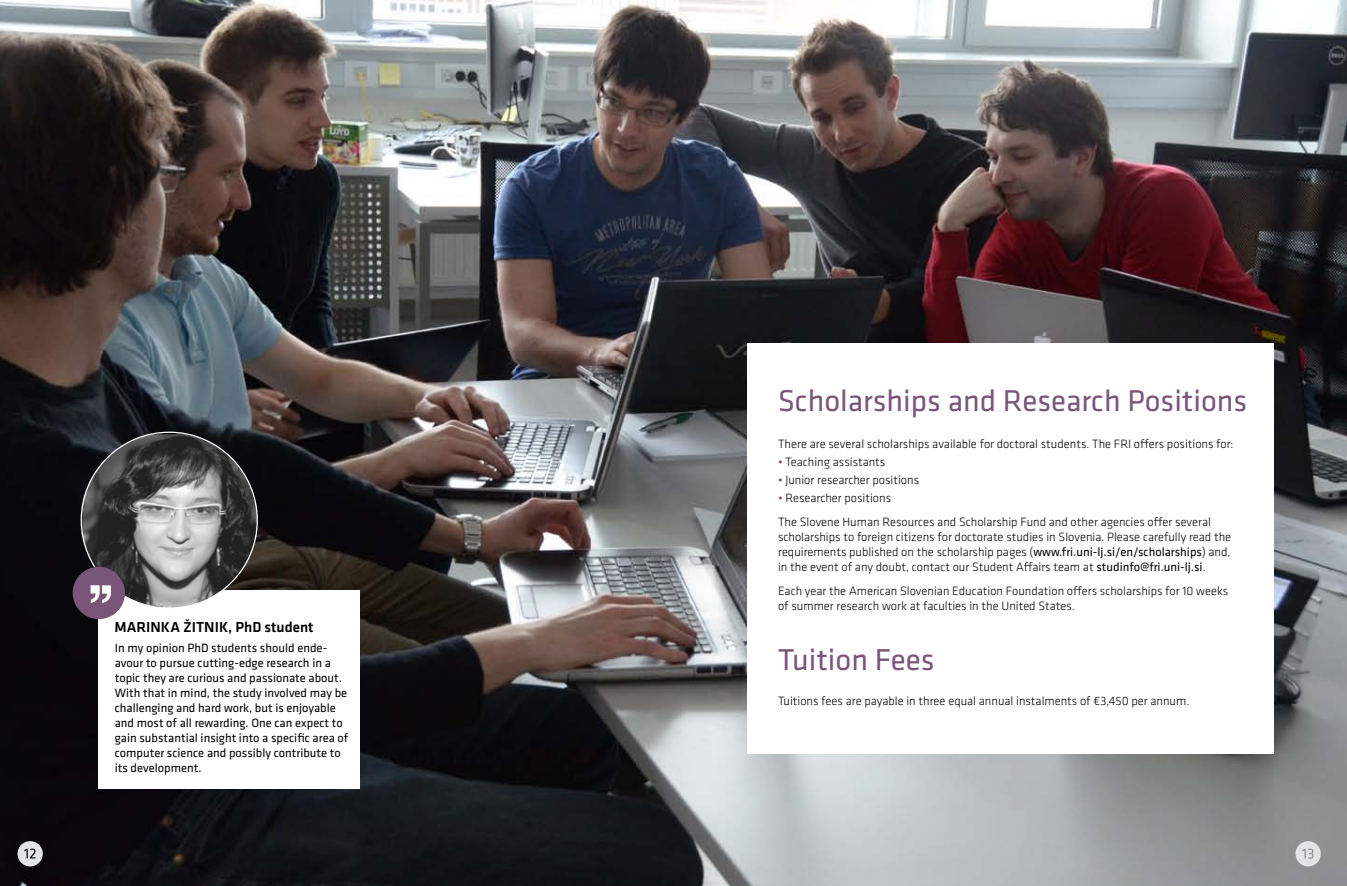
<style>
.page{position:relative;width:1347px;height:886px;background:#fff}
.page>*{position:absolute;margin:0;border:0;box-sizing:border-box;transform-origin:0 0}
.t1{font:31.25px "Klavika";color:#7a557a}
.t2{font:500 15px "Klavika";color:#000}
.t3{font:300 12.5px/15px "Klavika";color:#000}
.t4{font:12.5px/15px "Klavika";color:#000}
.s1{font-weight:400;color:#7a557a}
.s2{font-weight:400}
</style>
<div class="page">
<img style="left:0;top:0;width:1346px;height:886px">
<div style="left:747px;top:343px;width:526px;height:410px;background:#fff"></div>
<div style="left:99px;top:590px;width:261px;height:198px;background:#fff"></div>
<img style="left:82px;top:434px;width:175px;height:156px">
<svg style="left:73px;top:508px;width:170px;height:125px"></svg>
<svg style="left:1295px;top:841px;width:25px;height:25px"></svg>
<svg style="left:18px;top:841px;width:25px;height:25px"></svg>
<p class="t2" style="left:114px;top:619px;width:200px">MARINKA ŽITNIK, PhD student</p>
<p class="t4" style="left:115px;top:641px;width:235px">In my opinion PhD students should ende&shy;avour to pursue cutting-edge research in a topic they are curious and passionate about.<br>With that in mind, the study involved may be challenging and hard work, but is enjoyable and most of all rewarding. One can expect to gain substantial insight into a specific area of computer science and possibly contribute to its development.</p>
<h1 class="t1" style="left:778px;top:383px;width:471px">Scholarships and Research Positions</h1>
<p class="t3" style="left:778px;top:436px;width:457px">There are several scholarships available for doctoral students. The FRI offers positions for:</p>
<p class="t3" style="left:778px;top:454px;width:109px"><span class="s1">•</span> Teaching assistants</p>
<p class="t3" style="left:778px;top:472px;width:142px"><span class="s1">•</span> Junior researcher positions</p>
<p class="t3" style="left:778px;top:486px;width:434px;line-height:24px"><span class="s1">•</span> Researcher positions<br>The Slovene Human Resources and Scholarship Fund and other agencies offer several</p>
<p class="t3" style="left:778px;top:529px;width:454px;text-align:justify">scholarships to foreign citizens for doctorate studies in Slovenia. Please carefully read the requirements published on the scholarship pages (<span class="s2">www.fri.uni-lj.si/en/scholarships</span>) and, in the event of any doubt, contact our Student Affairs team at <span class="s2">studinfo@fri.uni-lj.si</span>.</p>
<p class="t3" style="left:778px;top:583px;width:452px">Each year the American Slovenian Education Foundation offers scholarships for 10 weeks of summer research work at faculties in the United States.</p>
<h1 class="t1" style="left:778px;top:642px;width:158px">Tuition Fees</h1>
<p class="t3" style="left:778px;top:693px;width:413px">Tuitions fees are payable in three equal annual instalments of €3,450 per annum.</p>
</div>
